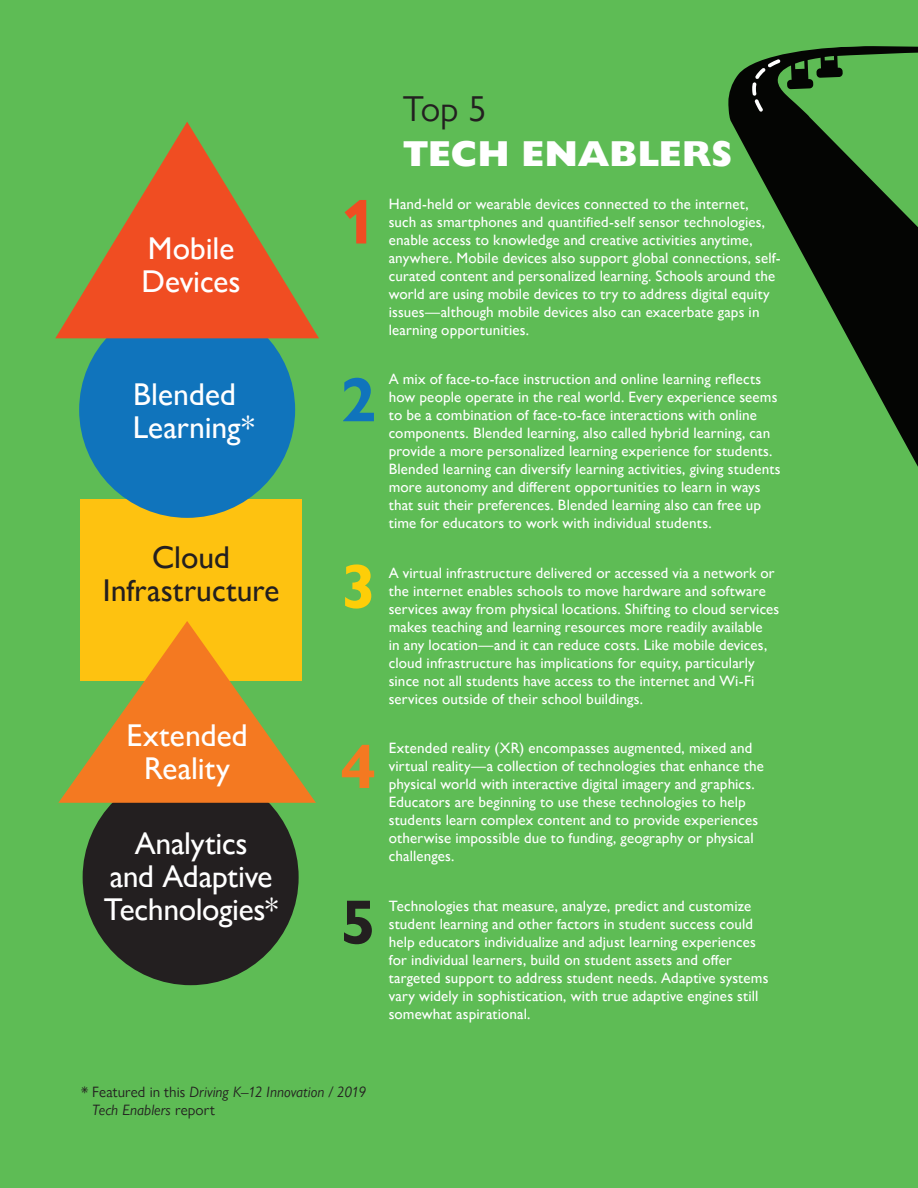
<style>
.page{position:relative;width:918px;height:1188px;background:#5ebc55}
.page>*{position:absolute;margin:0;border:0;box-sizing:border-box;transform-origin:0 0}
.Text_1stP{font:700 63px "Gill Sans Nova";color:#f04d22}
.Text_1stP-2{font:700 63px "Gill Sans Nova";color:#1074bc}
.Text_1stP-3{font:700 63px "Gill Sans Nova";color:#fece08}
.Text_1stP-4{font:700 63px "Gill Sans Nova";color:#f47921}
.Text_1stP-5{font:700 63px "Gill Sans Nova";color:#231f20}
.Section_head{font:800 36px/45px "Gill Sans Nova";color:#fff}
.Text_1stP-6{font:500 31.5px/33px "Gill Sans Nova";letter-spacing:-.005em;color:#fff;text-align:center}
.t1{font:500 31.5px/33px "Gill Sans Nova";color:#231f20;text-align:center}
.Text_1stP-7{font:500 15px/18px "Gill Sans Nova";letter-spacing:.01em;color:#fff}
.Text_1stP-8{font:italic 15px/18px "Gill Sans Nova";letter-spacing:.005em;color:#231f20}
.s1{font-weight:400;color:#231f20}
.s2{font-style:normal}
</style>
<div class="page">
<div style="left:80px;top:499px;width:222px;height:181px;background:#fec210"></div>
<div style="left:83px;top:769px;width:216px;height:216px;background:#231f20;border-radius:50%"></div>
<svg style="left:58px;top:621px;width:258px;height:182px"></svg>
<div style="left:79px;top:302px;width:216px;height:216px;background:#1074bc;border-radius:50%"></div>
<svg style="left:55px;top:122px;width:264px;height:216px"></svg>
<svg style="left:728px;top:46px;width:190px;height:421px"></svg>
<p class="Text_1stP-6" style="left:142px;top:232px;width:101px;text-align:left">Mobile<br>Devices</p>
<p class="Text_1stP-6" style="left:133px;top:377px;width:124px;text-align:left">Blended<br>Learning*</p>
<p class="t1" style="left:103px;top:540px;width:178px">Cloud<br>Infrastructure</p>
<p class="Text_1stP-6" style="left:126px;top:719px;width:123px">Extended<br>Reality</p>
<p class="Text_1stP-6" style="left:104px;top:827px;width:176px">Analytics<br>and Adaptive<br>Technologies*</p>
<p class="Text_1stP" style="left:341px;top:183px;width:37px">1</p>
<p class="Text_1stP-2" style="left:341px;top:361px;width:37px">2</p>
<p class="Text_1stP-3" style="left:341px;top:547px;width:37px">3</p>
<p class="Text_1stP-4" style="left:341px;top:727px;width:37px">4</p>
<p class="Text_1stP-5" style="left:341px;top:883px;width:37px">5</p>
<p class="Section_head" style="left:403px;top:86px;width:331px"><span class="s1">Top 5<br></span>TECH ENABLERS</p>
<p class="Text_1stP-7" style="left:389px;top:194px;width:393px">Hand-held or wearable devices connected to the internet,<br>such as smartphones and quantified-self sensor technologies, enable access to knowledge and creative activities anytime, anywhere. Mobile devices also support global connections, self&shy;curated content and personalized learning. Schools around the world are using mobile devices to try to address digital equity issues—although mobile devices also can exacerbate gaps in learning opportunities.</p>
<p class="Text_1stP-7" style="left:389px;top:370px;width:393px">A mix of face-to-face instruction and online learning reflects how people operate in the real world. Every experience seems to be a combination of face-to-face interactions with online components. Blended learning, also called hybrid learning, can provide a more personalized learning experience for students.<br>Blended learning can diversify learning activities, giving students more autonomy and different opportunities to learn in ways that suit their preferences. Blended learning also can free up time for educators to work with individual students.</p>
<p class="Text_1stP-7" style="left:389px;top:563px;width:392px">A virtual infrastructure delivered or accessed via a network or the internet enables schools to move hardware and software services away from physical locations. Shifting to cloud services makes teaching and learning resources more readily available<br>in any location—and it can reduce costs. Like mobile devices, cloud infrastructure has implications for equity, particularly since not all students have access to the internet and Wi-Fi services outside of their school buildings.</p>
<p class="Text_1stP-7" style="left:389px;top:739px;width:377px">Extended reality (XR) encompasses augmented, mixed and virtual reality—a collection of technologies that enhance the physical world with interactive digital imagery and graphics.<br>Educators are beginning to use these technologies to help students learn complex content and to provide experiences otherwise impossible due to funding, geography or physical challenges.</p>
<p class="Text_1stP-7" style="left:389px;top:896px;width:381px">Technologies that measure, analyze, predict and customize student learning and other factors in student success could help educators individualize and adjust learning experiences for individual learners, build on student assets and offer targeted support to address student needs. Adaptive systems vary widely in sophistication, with true adaptive engines still somewhat aspirational.</p>
<p class="Text_1stP-8" style="left:92px;top:1083px;width:275px;text-indent:-11px"><span class="s2">* Featured in this</span> Driving K–12 Innovation / 2019<br>Tech Enablers <span class="s2">report</span></p>
</div>
